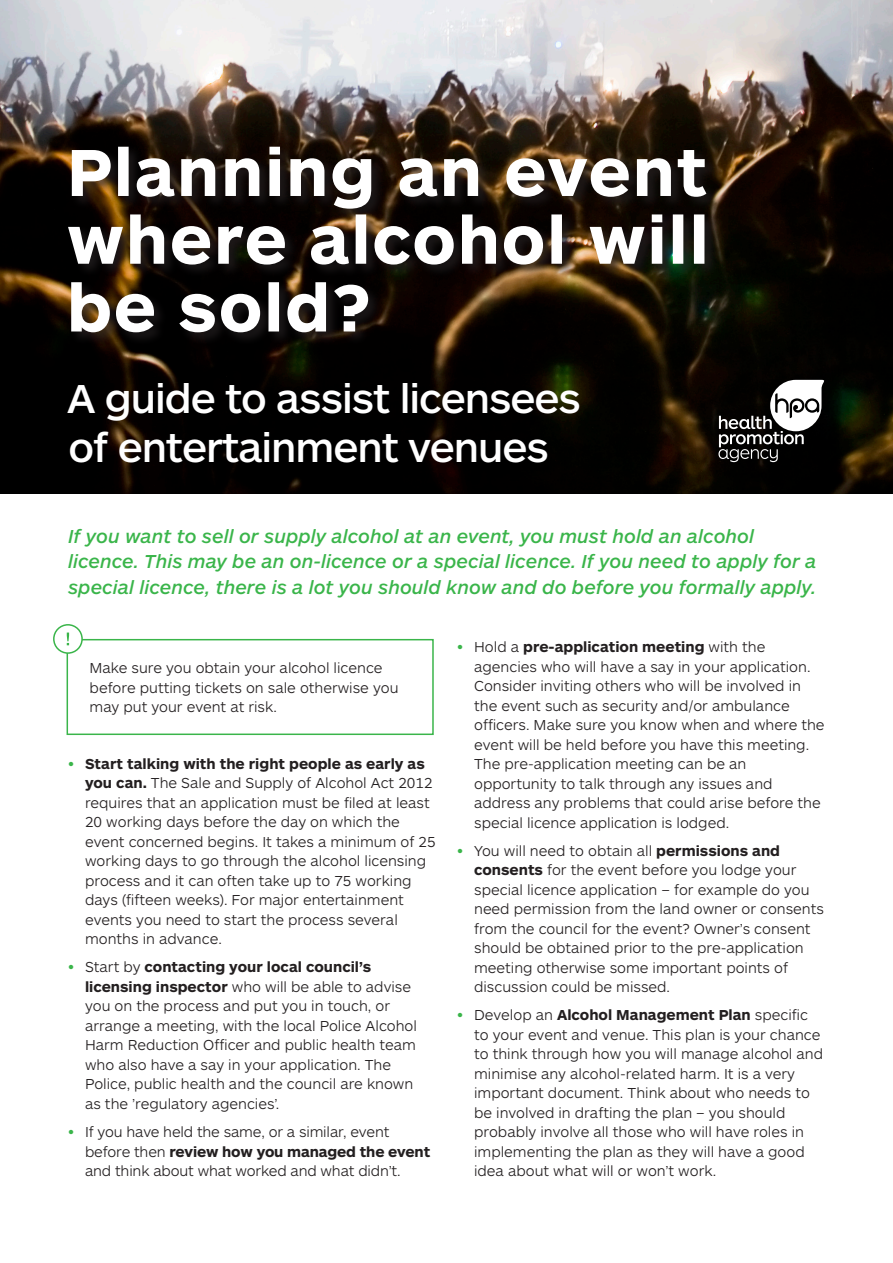
<style>
.page{position:relative;width:893px;height:1263px;background:#fff}
.page>*{position:absolute;margin:0;border:0;box-sizing:border-box;transform-origin:0 0}
.H1_sections_titles{font:500 42px/49.5px "ARS Maquette Pro";letter-spacing:-.025em;color:#fff}
.Green_Intro{font:italic 500 19.5px/25.5px "ARS Maquette Pro";color:#3ab54a}
.Bullet_L1{font:300 15px/19.5px "ARS Maquette Pro";color:#231f20}
.s1{font-weight:500;font-style:italic;color:#3ab54a}
.s2{font-weight:700}
</style>
<div class="page">
<img style="left:0;top:0;width:893px;height:493px">
<div style="left:67px;top:144px;width:653px;height:202px;background:#231f20;opacity:.75"></div>
<svg style="left:71px;top:282px;width:297px;height:50px"></svg>
<svg style="left:68px;top:147px;width:638px;height:118px"></svg>
<svg style="left:718px;top:380px;width:106px;height:82px"></svg>
<div style="left:67px;top:639px;width:367px;height:96px;border:2px solid #3ab54a"></div>
<div style="left:54px;top:625px;width:28px;height:28px;background:#fff;border-radius:50%"></div>
<div style="left:53px;top:624px;width:30px;height:30px;border:2px solid #3ab54a;border-radius:50%"></div>
<svg style="left:67px;top:632px;width:2px;height:13px"></svg>
<p class="H1_sections_titles" style="left:67px;top:371px;width:515px">A guide to assist licensees of entertainment venues</p>
<p class="Green_Intro" style="left:68px;top:522px;width:750px">If you want to sell or supply alcohol at an event, you must hold an alcohol licence. This may be an on-licence or a special licence. If you need to apply for a special licence, there is a lot you should know and do before you formally apply.</p>
<p class="Bullet_L1" style="left:89px;top:658px;width:311px">Make sure you obtain your alcohol licence before putting tickets on sale otherwise you may put your event at risk.</p>
<p class="Bullet_L1" style="left:85px;top:753px;width:352px;text-indent:-17px"><span class="s1">•</span> <span class="s2">Start talking with the right people as early as you can.</span> The Sale and Supply of Alcohol Act 2012 requires that an application must be filed at least 20 working days before the day on which the event concerned begins. It takes a minimum of 25 working days to go through the alcohol licensing process and it can often take up to 75 working days (fifteen weeks). For major entertainment events you need to start the process several months in advance.</p>
<p class="Bullet_L1" style="left:85px;top:957px;width:333px;text-indent:-17px"><span class="s1">•</span> Start by <span class="s2">contacting your local council’s licensing inspector</span> who will be able to advise you on the process and put you in touch, or arrange a meeting, with the local Police Alcohol Harm Reduction Officer and public health team who also have a say in your application. The Police, public health and the council are known as the ’regulatory agencies’.</p>
<p class="Bullet_L1" style="left:85px;top:1121px;width:347px;text-indent:-17px"><span class="s1">•</span> If you have held the same, or a similar, event before then <span class="s2">review how you managed the event </span>and think about what worked and what didn’t.</p>
<p class="Bullet_L1" style="left:474px;top:636px;width:352px;text-indent:-17px"><span class="s1">•</span> Hold a <span class="s2">pre-application meeting</span> with the agencies who will have a say in your application.<br>Consider inviting others who will be involved in the event such as security and/or ambulance officers. Make sure you know when and where the event will be held before you have this meeting.<br>The pre-application meeting can be an opportunity to talk through any issues and address any problems that could arise before the special licence application is lodged.</p>
<p class="Bullet_L1" style="left:474px;top:840px;width:351px;text-indent:-17px"><span class="s1">•</span> You will need to obtain all <span class="s2">permissions and consents</span> for the event before you lodge your special licence application – for example do you need permission from the land owner or consents from the council for the event? Owner’s consent should be obtained prior to the pre-application meeting otherwise some important points of discussion could be missed.</p>
<p class="Bullet_L1" style="left:474px;top:1004px;width:350px;text-indent:-17px"><span class="s1">•</span> Develop an <span class="s2">Alcohol Management Plan</span> specific to your event and venue. This plan is your chance to think through how you will manage alcohol and minimise any alcohol-related harm. It is a very important document. Think about who needs to be involved in drafting the plan – you should probably involve all those who will have roles in implementing the plan as they will have a good idea about what will or won’t work.</p>
</div>
